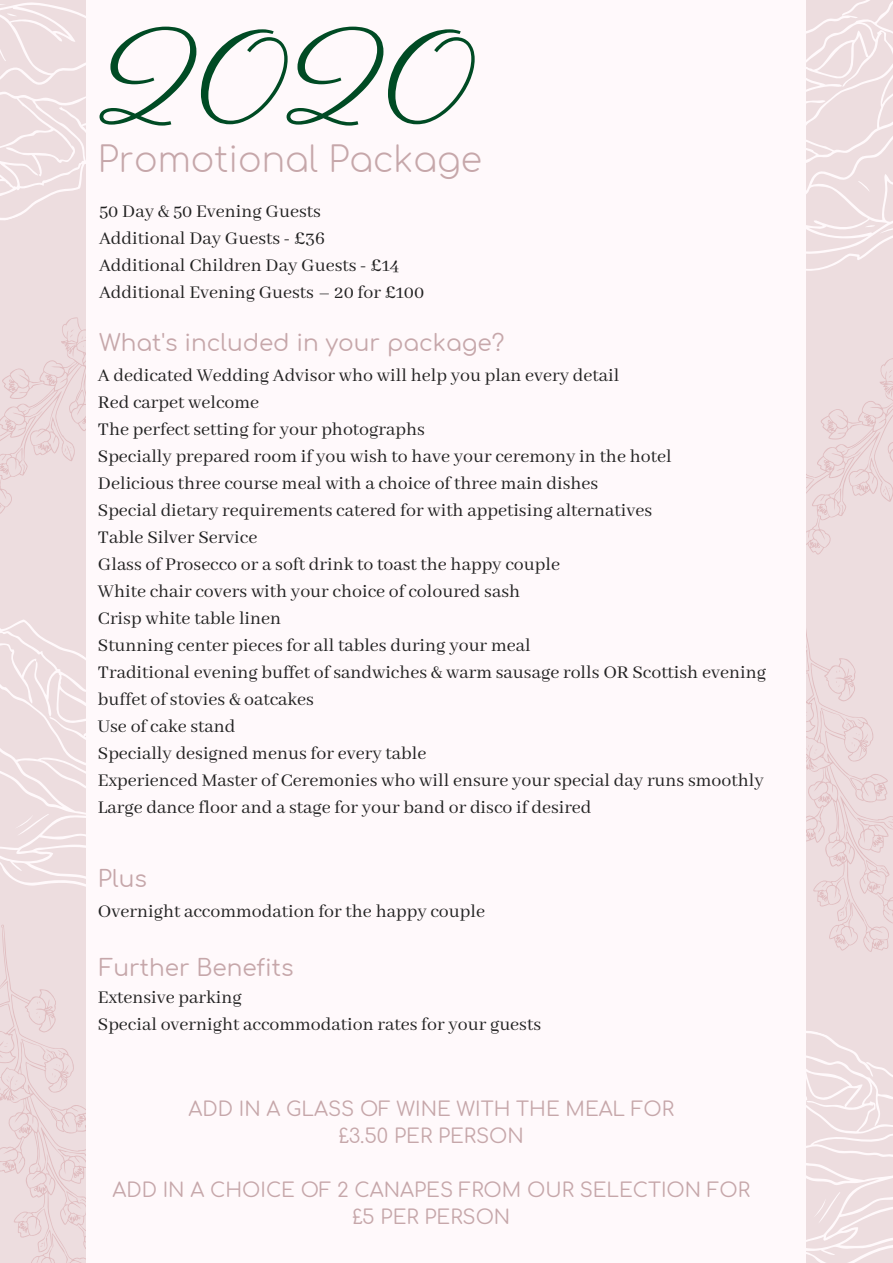
<style>
.page{position:relative;width:893px;height:1263px;background:#fff}
.page>*{position:absolute;margin:0;border:0;box-sizing:border-box;transform-origin:0 0}
.t1{font:132.45px "Parisienne";color:#004b24}
.t2{font:300 34.8px "Comfortaa";color:#c6a7aa}
.t3{font:23.25px "Comfortaa";color:#c6a7aa}
.t4{font:19.8px/27px "Abhaya Libre";color:#222}
.t5{font:19.8px/27px "Comfortaa";color:#c6a7aa;text-align:center}
</style>
<div class="page">
<svg style="left:806px;top:407px;width:87px;height:179px;background:#ebd9db"></svg>
<svg style="left:806px;top:0;width:87px;height:407px;background:#eedfe1"></svg>
<svg style="left:806px;top:985px;width:87px;height:278px;background:#efe0e2"></svg>
<svg style="left:0;top:1053px;width:86px;height:210px;background:#ebd8da"></svg>
<svg style="left:0;top:590px;width:86px;height:463px;background:#eedee0"></svg>
<svg style="left:0;top:223px;width:86px;height:336px;background:#ecdadd"></svg>
<svg style="left:0;top:0;width:86px;height:223px;background:#efe0e2"></svg>
<svg style="left:806px;top:586px;width:87px;height:382px;background:#ebd9db"></svg>
<div style="left:87px;top:0;width:719px;height:1263px;background:#fff9fb"></div>
<h1 class="t1" style="left:98px;top:2px;width:376px">2020</h1>
<h2 class="t2" style="left:98px;top:142px;width:385px">Promotional Package</h2>
<p class="t4" style="left:99px;top:199px;width:327px">50 Day &amp; 50 Evening Guests<br>Additional Day Guests - £36<br>Additional Children Day Guests - £14<br>Additional Evening Guests – 20 for £100</p>
<p class="t3" style="left:99px;top:331px;width:407px">What's included in your package?</p>
<p class="t4" style="left:98px;top:362px;width:669px">A dedicated Wedding Advisor who will help you plan every detail<br>Red carpet welcome<br>The perfect setting for your photographs<br>Specially prepared room if you wish to have your ceremony in the hotel<br>Delicious three course meal with a choice of three main dishes<br>Special dietary requirements catered for with appetising alternatives<br>Table Silver Service<br>Glass of Prosecco or a soft drink to toast the happy couple<br>White chair covers with your choice of coloured sash<br>Crisp white table linen<br>Stunning center pieces for all tables during your meal<br>Traditional evening buffet of sandwiches &amp; warm sausage rolls OR Scottish evening buffet of stovies &amp; oatcakes<br>Use of cake stand<br>Specially designed menus for every table<br>Experienced Master of Ceremonies who will ensure your special day runs smoothly Large dance floor and a stage for your band or disco if desired</p>
<p class="t3" style="left:98px;top:867px;width:50px">Plus</p>
<p class="t4" style="left:98px;top:898px;width:389px">Overnight accommodation for the happy couple</p>
<p class="t3" style="left:99px;top:956px;width:196px">Further Benefits</p>
<p class="t4" style="left:98px;top:985px;width:445px">Extensive parking<br>Special overnight accommodation rates for your guests</p>
<p class="t5" style="left:189px;top:1096px;width:487px">ADD IN A GLASS OF WINE WITH THE MEAL FOR £3.50 PER PERSON</p>
<p class="t5" style="left:113px;top:1177px;width:639px">ADD IN A CHOICE OF 2 CANAPES FROM OUR SELECTION FOR £5 PER PERSON</p>
</div>
